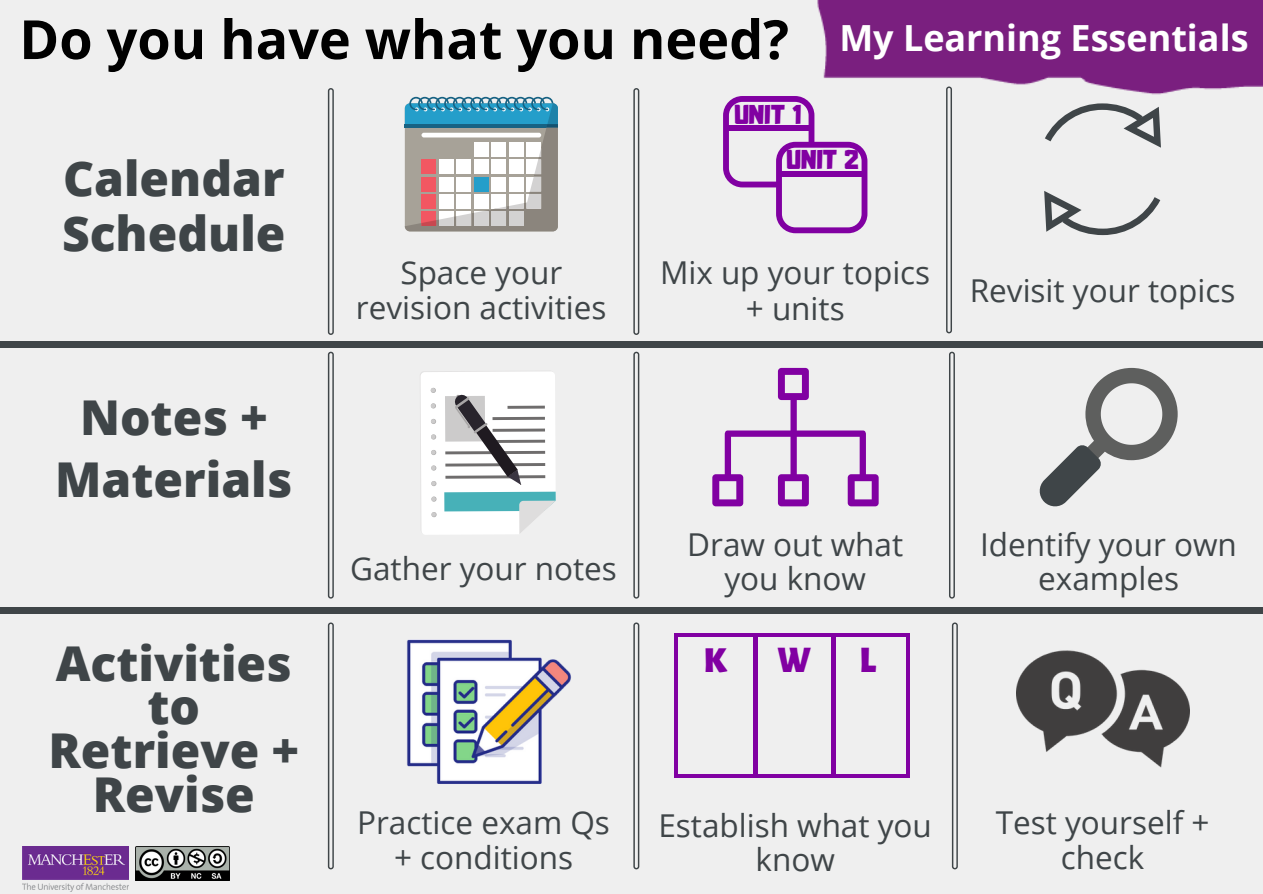
<style>
.page{position:relative;width:1263px;height:894px;background:#fff}
.page>*{position:absolute;margin:0;border:0;box-sizing:border-box;transform-origin:0 0}
.t1{font:700 54px "Open Sans";color:#000}
.t2{font:800 48px/43.8px "Open Sans";color:#3f4548;text-align:center}
.t3{font:900 36.9px "Alegreya Sans SC";color:#8100a2}
.t4{font:900 36.9px "Alegreya Sans";color:#8100a2}
.t5{font:700 36px "Open Sans";color:#fff}
.t6{font:31.5px/34.8px "Open Sans";color:#3f4548;text-align:center}
.t7{font:24px/45.3px "Adumu";color:#8100a2}
</style>
<div class="page">
<div style="left:0;top:0;width:1263px;height:893px;background:#efefef"></div>
<div style="left:0;top:341px;width:1263px;height:7px;background:#3f4548"></div>
<div style="left:0;top:606px;width:1263px;height:7px;background:#3f4548"></div>
<svg style="left:633px;top:88px;width:6px;height:247px"></svg>
<svg style="left:328px;top:88px;width:6px;height:247px"></svg>
<img style="left:817px;top:0;width:446px;height:95px">
<svg style="left:946px;top:86px;width:6px;height:247px"></svg>
<svg style="left:328px;top:351px;width:6px;height:247px"></svg>
<svg style="left:633px;top:351px;width:6px;height:247px"></svg>
<svg style="left:949px;top:351px;width:6px;height:247px"></svg>
<svg style="left:328px;top:622px;width:6px;height:247px"></svg>
<svg style="left:633px;top:622px;width:6px;height:247px"></svg>
<svg style="left:952px;top:622px;width:6px;height:247px"></svg>
<svg style="left:405px;top:97px;width:153px;height:134px"></svg>
<svg style="left:420px;top:371px;width:135px;height:164px;fill:#fff"></svg>
<svg style="left:431px;top:387px;width:125px;height:148px"></svg>
<svg style="left:1045px;top:103px;width:116px;height:45px"></svg>
<svg style="left:1044px;top:191px;width:116px;height:44px"></svg>
<svg style="left:712px;top:368px;width:167px;height:138px"></svg>
<img style="left:407px;top:639px;width:164px;height:145px">
<svg style="left:723px;top:96px;width:144px;height:137px"></svg>
<div style="left:779px;top:171px;width:86px;height:5px;background:#8100a2"></div>
<img style="left:1016px;top:650px;width:173px;height:118px">
<svg style="left:1040px;top:368px;width:138px;height:138px"></svg>
<div style="left:675px;top:633px;width:235px;height:145px;background:#8100a2"></div>
<div style="left:679px;top:637px;width:227px;height:136px;background:#efefef"></div>
<div style="left:753px;top:633px;width:5px;height:143px;background:#8100a2"></div>
<div style="left:831px;top:634px;width:5px;height:143px;background:#8100a2"></div>
<img style="left:135px;top:846px;width:95px;height:34px">
<img style="left:22px;top:846px;width:107px;height:45px">
<h1 class="t1" style="left:19px;top:1px;width:771px">Do you have what you need?</h1>
<p class="t5" style="left:839px;top:13px;width:411px">My Learning Essentials</p>
<h2 class="t2" style="left:62px;top:149px;width:225px;line-height:55.1px;text-align:left">Calendar<br>Schedule</h2>
<h2 class="t2" style="left:55px;top:385px;width:239px;line-height:61.8px">Notes +<br>Materials</h2>
<h2 class="t2" style="left:49px;top:639px;width:252px">Activities to<br>Retrieve +<br>Revise</h2>
<p class="t6" style="left:356px;top:254px;width:252px">Space your revision activities</p>
<p class="t7" style="left:787px;top:90px;width:74px;text-indent:-52px">UNIT 1<br>UNIT 2</p>
<p class="t6" style="left:660px;top:254px;width:272px;line-height:36px">Mix up your topics + units</p>
<p class="t6" style="left:970px;top:272px;width:267px">Revisit your topics</p>
<p class="t6" style="left:687px;top:525px;width:217px">Draw out what</p>
<p class="t6" style="left:350px;top:550px;width:268px">Gather your notes</p>
<p class="t6" style="left:724px;top:560px;width:143px">you know</p>
<p class="t4" style="left:703px;top:638px;width:25px">K</p>
<p class="t3" style="left:777px;top:638px;width:35px">W</p>
<p class="t3" style="left:859px;top:638px;width:18px">L</p>
<p class="t6" style="left:980px;top:525px;width:258px">Identify your own examples</p>
<p class="t6" style="left:357px;top:804px;width:254px">Practice exam Qs + conditions</p>
<p class="t6" style="left:658px;top:806px;width:275px">Establish what you know</p>
<p class="t6" style="left:996px;top:804px;width:215px">Test yourself + check</p>
</div>
